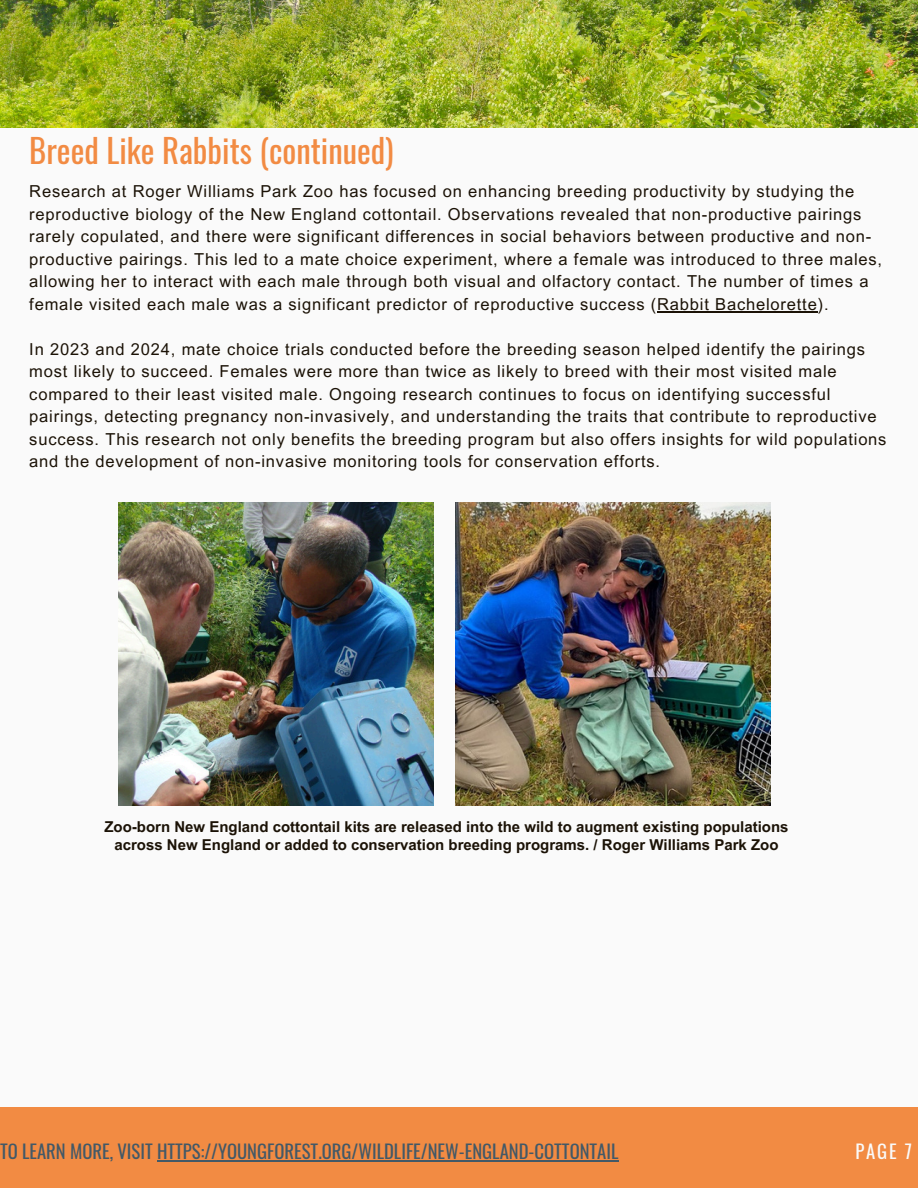
<style>
.page{position:relative;width:918px;height:1188px;background:#fafafa}
.page>*{position:absolute;margin:0;border:0;box-sizing:border-box;transform-origin:0 0}
.t1{font:32.7px "Oswald";color:#f28b43}
.t2{font:18.75px "Oswald";color:#435967}
.t3{font:18.75px "Oswald";color:#fafafa}
.t4{font:16.5px/22.5px "Arial MT Pro";letter-spacing:.05em;color:#1b1206}
.t5{font:700 15px/18px "Arial MT Pro";color:#1b1206;text-align:center}
</style>
<div class="page">
<div style="left:0;top:1107px;width:918px;height:81px;background:#f28b43"></div>
<img style="left:0;top:0;width:918px;height:127px">
<hr style="left:157px;top:1160px;width:462px;height:2px;background:#435967">
<hr style="left:657px;top:311px;width:161px;height:1px;background:#1b1206">
<img style="left:118px;top:503px;width:315px;height:302px">
<img style="left:456px;top:503px;width:315px;height:302px">
<p class="t1" style="left:29px;top:125px;width:366px">Breed Like Rabbits (continued)</p>
<p class="t4" style="left:29px;top:182px;width:854px">Research at Roger Williams Park Zoo has focused on enhancing breeding productivity by studying the reproductive biology of the New England cottontail. Observations revealed that non-productive pairings rarely copulated, and there were significant differences in social behaviors between productive and non&shy;productive pairings. This led to a mate choice experiment, where a female was introduced to three males, allowing her to interact with each male through both visual and olfactory contact. The number of times a female visited each male was a significant predictor of reproductive success (Rabbit Bachelorette).</p>
<p class="t4" style="left:29px;top:340px;width:859px">In 2023 and 2024, mate choice trials conducted before the breeding season helped identify the pairings most likely to succeed. Females were more than twice as likely to breed with their most visited male compared to their least visited male. Ongoing research continues to focus on identifying successful pairings, detecting pregnancy non-invasively, and understanding the traits that contribute to reproductive success. This research not only benefits the breeding program but also offers insights for wild populations and the development of non-invasive monitoring tools for conservation efforts.</p>
<p class="t5" style="left:104px;top:819px;width:686px">Zoo-born New England cottontail kits are released into the wild to augment existing populations across New England or added to conservation breeding programs. / Roger Williams Park Zoo</p>
<p class="t2" style="left:0;top:1137px;width:620px">TO LEARN MORE, VISIT HTTPS://YOUNGFOREST.ORG/WILDLIFE/NEW-ENGLAND-COTTONTAIL</p>
<h1 class="t3" style="left:855px;top:1137px;width:58px">PAGE 7</h1>
</div>
